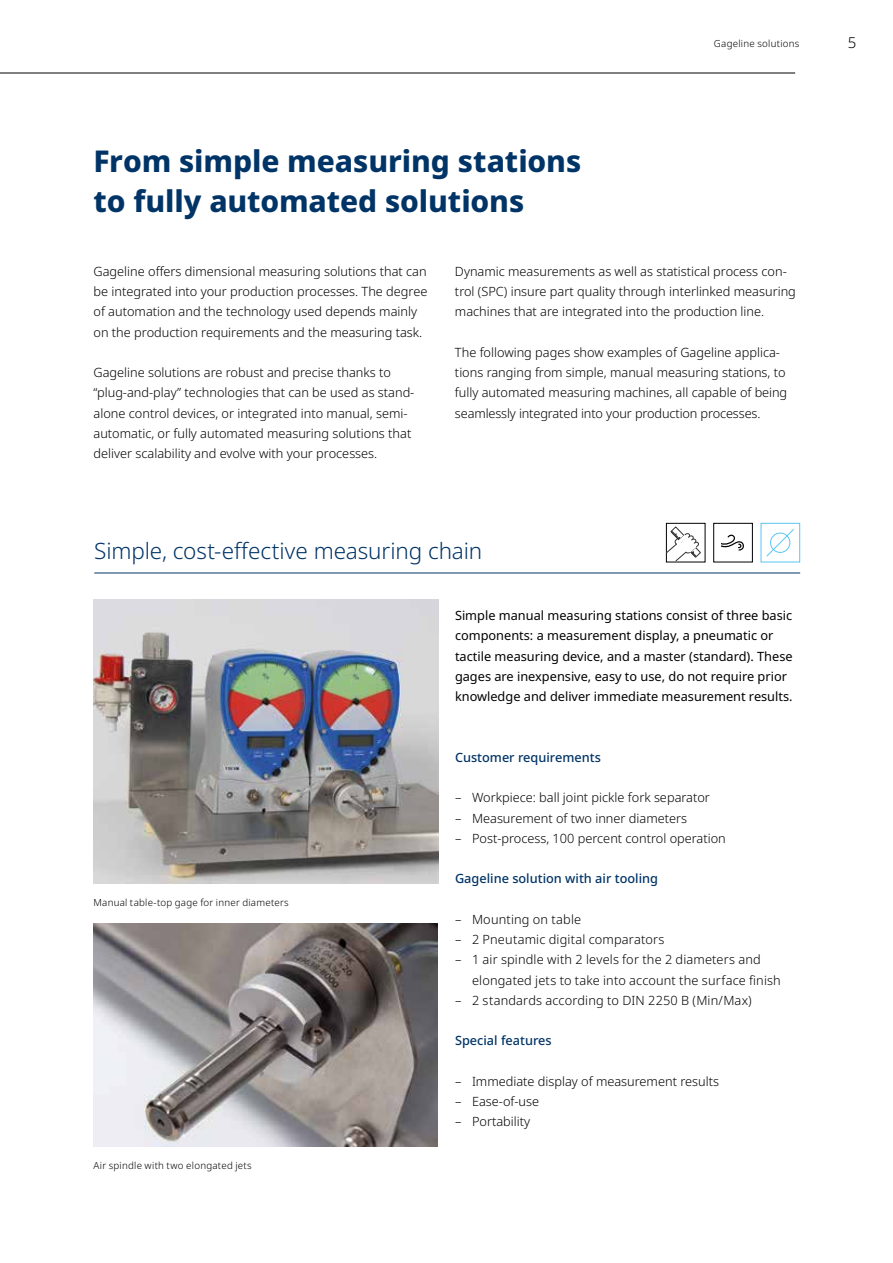
<style>
.page{position:relative;width:893px;height:1263px;background:#fff}
.page>*{position:absolute;margin:0;border:0;box-sizing:border-box;transform-origin:0 0}
.t1{font:800 30px/40.5px "Noto Sans";letter-spacing:-.005em;color:#003466}
.t2{font:300 22.5px "Noto Sans";letter-spacing:-.005em;color:#003466}
.t3{font:300 15px "Noto Sans";color:#000}
.t4{font:300 12.75px/20.2px "Noto Sans";color:#000}
.t5{font:12.75px/20.2px "Noto Sans";color:#000}
.t6{font:500 12.75px "Noto Sans";color:#003466}
.t7{font:300 9.75px "Noto Sans";letter-spacing:.025em;color:#000}
</style>
<div class="page">
<img style="left:93px;top:924px;width:345px;height:223px">
<div style="left:760px;top:523px;width:40px;height:39px;border:1px solid #5bc5f2"></div>
<svg style="left:766px;top:529px;width:28px;height:28px"></svg>
<div style="left:666px;top:523px;width:40px;height:39px;border:1px solid #000"></div>
<svg style="left:666px;top:527px;width:35px;height:34px"></svg>
<div style="left:713px;top:523px;width:40px;height:39px;border:1px solid #000"></div>
<hr style="left:94px;top:573px;width:706px;height:1px;background:#003466">
<svg style="left:722px;top:535px;width:22px;height:15px"></svg>
<img style="left:93px;top:600px;width:345px;height:283px">
<hr style="left:0;top:73px;width:795px;height:1px;background:#000">
<h1 class="t1" style="left:94px;top:141px;width:489px">From simple measuring stations to fully automated solutions</h1>
<p class="t7" style="left:714px;top:36px;width:87px">Gageline solutions</p>
<p class="t3" style="left:848px;top:32px;width:10px">5</p>
<p class="t4" style="left:94px;top:261px;width:335px">Gageline offers dimensional measuring solutions that can be integrated into your production processes. The degree of automation and the technology used depends mainly on the production requirements and the measuring task.</p>
<p class="t4" style="left:94px;top:363px;width:322px">Gageline solutions are robust and precise thanks to “plug-and-play” technologies that can be used as stand&shy;alone control devices, or integrated into manual, semi&shy;automatic, or fully automated measuring solutions that deliver scalability and evolve with your processes.</p>
<p class="t4" style="left:455px;top:261px;width:342px">Dynamic measurements as well as statistical process con&shy;trol (SPC) insure part quality through interlinked measuring machines that are integrated into the production line.</p>
<p class="t4" style="left:455px;top:342px;width:334px">The following pages show examples of Gageline applica&shy;tions ranging from simple, manual measuring stations, to fully automated measuring machines, all capable of being seamlessly integrated into your production processes.</p>
<h2 class="t2" style="left:94px;top:535px;width:389px">Simple, cost-effective measuring chain</h2>
<p class="t7" style="left:94px;top:895px;width:197px">Manual table-top gage for inner diameters</p>
<p class="t7" style="left:94px;top:1159px;width:160px">Air spindle with two elongated jets</p>
<p class="t5" style="left:455px;top:606px;width:339px">Simple manual measuring stations consist of three basic components: a measurement display, a pneumatic or tactile measuring device, and a master (standard). These gages are inexpensive, easy to use, do not require prior knowledge and deliver immediate measurement results.</p>
<p class="t6" style="left:455px;top:748px;width:147px">Customer requirements</p>
<p class="t4" style="left:455px;top:788px;width:256px">– Workpiece: ball joint pickle fork separator</p>
<p class="t4" style="left:455px;top:808px;width:234px">– Measurement of two inner diameters</p>
<p class="t4" style="left:455px;top:828px;width:272px">– Post-process, 100 percent control operation</p>
<p class="t6" style="left:455px;top:870px;width:205px">Gageline solution with air tooling</p>
<p class="t4" style="left:455px;top:909px;width:128px">– Mounting on table</p>
<p class="t4" style="left:455px;top:930px;width:211px">– 2 Pneutamic digital comparators</p>
<p class="t4" style="left:472px;top:950px;width:310px;text-indent:-17px">– 1 air spindle with 2 levels for the 2 diameters and elongated jets to take into account the surface finish</p>
<p class="t4" style="left:455px;top:990px;width:298px">– 2 standards according to DIN 2250 B (Min/Max)</p>
<p class="t6" style="left:455px;top:1032px;width:98px">Special features</p>
<p class="t4" style="left:455px;top:1071px;width:265px">– Immediate display of measurement results</p>
<p class="t4" style="left:455px;top:1092px;width:86px">– Ease-of-use</p>
<p class="t4" style="left:455px;top:1112px;width:77px">– Portability</p>
</div>
